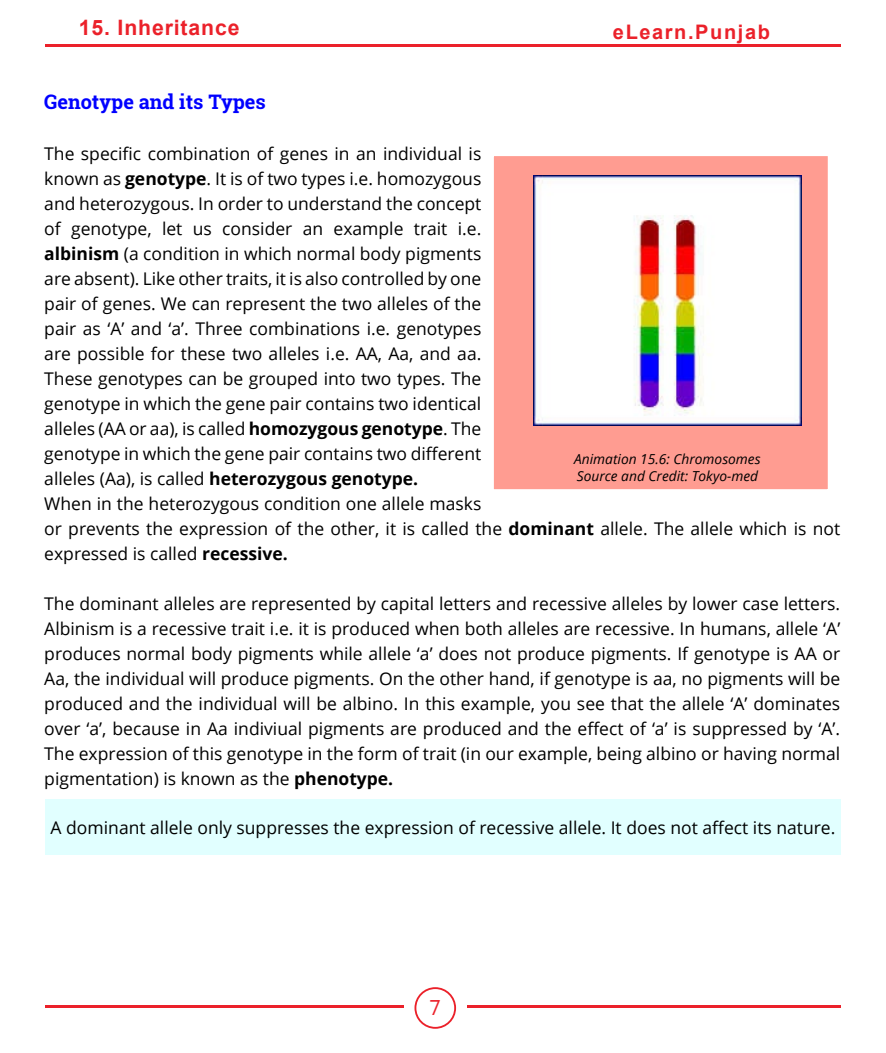
<style>
.page{position:relative;width:886px;height:1053px;background:#fff}
.page>*{position:absolute;margin:0;border:0;box-sizing:border-box;transform-origin:0 0}
.t1{font:700 21.25px "Arial";letter-spacing:.04em;color:#eb212a}
.t2{font:21.25px "Segoe UI";color:#eb212a}
.t3{font:700 20px "Roboto Slab";color:#00f}
.t4{font:700 20px "Arial";letter-spacing:.08em;color:#eb212a}
.t5{font:17.5px/25px "Open Sans";color:#000}
.t6{font:italic 13.75px/17.5px "Open Sans";color:#000}
.s1{font-weight:700}
</style>
<div class="page">
<hr style="left:45px;top:1005px;width:359px;height:2px;background:#eb212a">
<hr style="left:467px;top:1005px;width:374px;height:2px;background:#eb212a">
<svg style="left:414px;top:987px;width:42px;height:41px"></svg>
<div style="left:416px;top:988px;width:38px;height:38px;background:#fff;border-radius:50%"></div>
<hr style="left:45px;top:45px;width:796px;height:2px;background:#eb212a">
<div style="left:488px;top:150px;width:346px;height:345px;background:#ff9c91"></div>
<img style="left:534px;top:175px;width:267px;height:250px">
<div style="left:481px;top:144px;width:359px;height:357px;border:12px solid #fff"></div>
<div style="left:45px;top:799px;width:796px;height:56px;background:#e1ffff"></div>
<p class="t1" style="left:79px;top:12px;width:162px">15. Inheritance</p>
<p class="t4" style="left:613px;top:18px;width:159px">eLearn.Punjab</p>
<p class="t3" style="left:44px;top:88px;width:223px">Genotype and its Types</p>
<p class="t5" style="left:44px;top:140px;width:797px">The specific combination of genes in an individual is<br>known as <span class="s1">genotype</span>. It is of two types i.e. homozygous<br>and heterozygous. In order to understand the concept<br>of genotype, let us consider an example trait i.e.<br><span class="s1">albinism</span> (a condition in which normal body pigments<br>are absent). Like other traits, it is also controlled by one<br>pair of genes. We can represent the two alleles of the<br>pair as ‘A’ and ‘a’. Three combinations i.e. genotypes<br>are possible for these two alleles i.e. AA, Aa, and aa.<br>These genotypes can be grouped into two types. The<br>genotype in which the gene pair contains two identical<br>alleles (AA or aa), is called <span class="s1">homozygous genotype</span>. The<br>genotype in which the gene pair contains two different<br>alleles (Aa), is called <span class="s1">heterozygous genotype.<br></span>When in the heterozygous condition one allele masks<br>or prevents the expression of the other, it is called the <span class="s1">dominant</span> allele. The allele which is not expressed is called <span class="s1">recessive.</span></p>
<p class="t5" style="left:44px;top:590px;width:797px;text-align:justify">The dominant alleles are represented by capital letters and recessive alleles by lower case letters.<br>Albinism is a recessive trait i.e. it is produced when both alleles are recessive. In humans, allele ‘A’ produces normal body pigments while allele ‘a’ does not produce pigments. If genotype is AA or Aa, the individual will produce pigments. On the other hand, if genotype is aa, no pigments will be produced and the individual will be albino. In this example, you see that the allele ‘A’ dominates over ‘a’, because in Aa indiviual pigments are produced and the effect of ‘a’ is suppressed by ‘A’.<br>The expression of this genotype in the form of trait (in our example, being albino or having normal pigmentation) is known as the <span class="s1">phenotype.</span></p>
<p class="t6" style="left:574px;top:449px;width:188px">Animation 15.6: Chromosomes<br>Source and Credit: Tokyo-med</p>
<p class="t5" style="left:51px;top:814px;width:786px">A dominant allele only suppresses the expression of recessive allele. It does not affect its nature.</p>
<p class="t2" style="left:429px;top:993px;width:13px">7</p>
</div>
